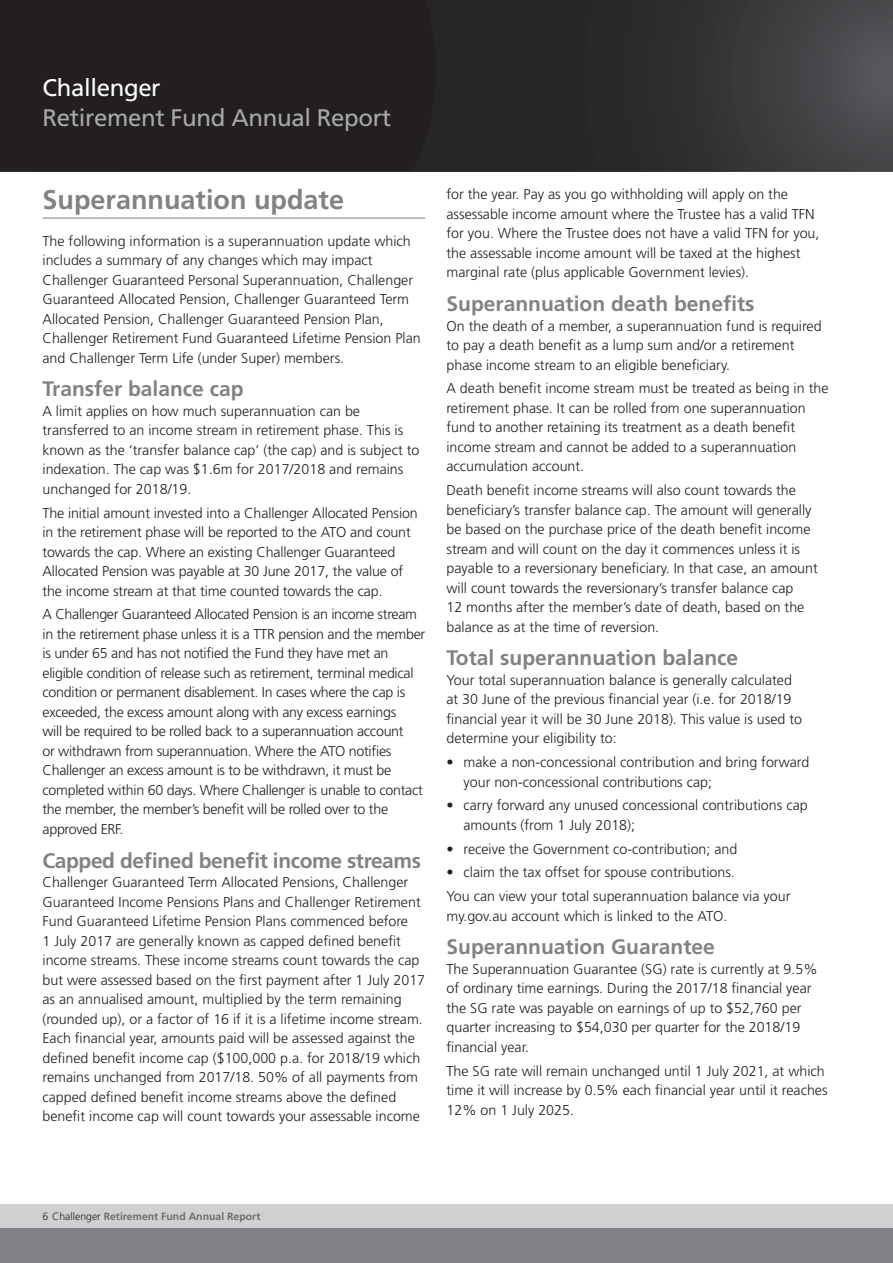
<style>
.page{position:relative;width:893px;height:1263px;background:#fff}
.page>*{position:absolute;margin:0;border:0;box-sizing:border-box;transform-origin:0 0}
.t1{font:700 27px "Frutiger";color:#808285}
.t2{font:24px "Frutiger";letter-spacing:-.015em;color:#a8a9ad}
.t3{font:24px "Frutiger";letter-spacing:-.015em;color:#fff}
.t4{font:700 21px "Frutiger";color:#808285}
.t5{font:700 21px "Frutiger";letter-spacing:-.02em;color:#808285}
.t6{font:300 14.25px/19.5px "Frutiger";color:#231f20}
.t7{font:300 14.25px/19.5px "Frutiger";letter-spacing:-.02em;color:#231f20}
.t8{font:700 10.5px "Frutiger";color:#6c6d70}
.s1{font-weight:300;color:#231f20}
</style>
<div class="page">
<svg style="left:436px;top:0;width:457px;height:171px;background:#323234"></svg>
<div style="left:0;top:1204px;width:893px;height:59px;background:#cfd0d2"></div>
<div style="left:0;top:1228px;width:893px;height:35px;background:#808285"></div>
<div style="left:0;top:0;width:436px;height:171px;background:#231f20"></div>
<hr style="left:43px;top:218px;width:382px;height:1px;background:#808285">
<h2 class="t3" style="left:43px;top:74px;width:120px">Challenger</h2>
<h2 class="t2" style="left:43px;top:104px;width:350px">Retirement Fund Annual Report</h2>
<h1 class="t1" style="left:43px;top:184px;width:303px">Superannuation update</h1>
<p class="t6" style="left:43px;top:231px;width:380px">The following information is a superannuation update which includes a summary of any changes which may impact Challenger Guaranteed Personal Superannuation, Challenger Guaranteed Allocated Pension, Challenger Guaranteed Term Allocated Pension, Challenger Guaranteed Pension Plan, Challenger Retirement Fund Guaranteed Lifetime Pension Plan and Challenger Term Life (under Super) members.</p>
<h3 class="t4" style="left:43px;top:377px;width:203px">Transfer balance cap</h3>
<p class="t6" style="left:43px;top:401px;width:378px">A limit applies on how much superannuation can be transferred to an income stream in retirement phase. This is known as the ‘transfer balance cap’ (the cap) and is subject to indexation. The cap was $1.6m for 2017/2018 and remains unchanged for 2018/19.</p>
<p class="t6" style="left:43px;top:503px;width:377px">The initial amount invested into a Challenger Allocated Pension in the retirement phase will be reported to the ATO and count towards the cap. Where an existing Challenger Guaranteed Allocated Pension was payable at 30 June 2017, the value of the income stream at that time counted towards the cap.</p>
<p class="t7" style="left:43px;top:605px;width:384px">A Challenger Guaranteed Allocated Pension is an income stream in the retirement phase unless it is a TTR pension and the member is under 65 and has not notified the Fund they have met an eligible condition of release such as retirement, terminal medical condition or permanent disablement. In cases where the cap is exceeded, the excess amount along with any excess earnings<br>will be required to be rolled back to a superannuation account<br>or withdrawn from superannuation. Where the ATO notifies Challenger an excess amount is to be withdrawn, it must be completed within 60 days. Where Challenger is unable to contact the member, the member’s benefit will be rolled over to the approved ERF.</p>
<h3 class="t5" style="left:43px;top:848px;width:380px">Capped defined benefit income streams</h3>
<p class="t6" style="left:43px;top:872px;width:384px">Challenger Guaranteed Term Allocated Pensions, Challenger Guaranteed Income Pensions Plans and Challenger Retirement Fund Guaranteed Lifetime Pension Plans commenced before<br>1 July 2017 are generally known as capped defined benefit income streams. These income streams count towards the cap but were assessed based on the first payment after 1 July 2017 as an annualised amount, multiplied by the term remaining (rounded up), or a factor of 16 if it is a lifetime income stream.<br>Each financial year, amounts paid will be assessed against the defined benefit income cap ($100,000 p.a. for 2018/19 which remains unchanged from 2017/18. 50% of all payments from capped defined benefit income streams above the defined benefit income cap will count towards your assessable income</p>
<p class="t6" style="left:446px;top:185px;width:374px">for the year. Pay as you go withholding will apply on the assessable income amount where the Trustee has a valid TFN for you. Where the Trustee does not have a valid TFN for you, the assessable income amount will be taxed at the highest marginal rate (plus applicable Government levies).</p>
<h3 class="t4" style="left:446px;top:291px;width:310px">Superannuation death benefits</h3>
<p class="t6" style="left:446px;top:316px;width:377px">On the death of a member, a superannuation fund is required to pay a death benefit as a lump sum and/or a retirement phase income stream to an eligible beneficiary.</p>
<p class="t6" style="left:446px;top:379px;width:383px">A death benefit income stream must be treated as being in the retirement phase. It can be rolled from one superannuation fund to another retaining its treatment as a death benefit income stream and cannot be added to a superannuation accumulation account.</p>
<p class="t6" style="left:446px;top:480px;width:373px">Death benefit income streams will also count towards the beneficiary’s transfer balance cap. The amount will generally be based on the purchase price of the death benefit income stream and will count on the day it commences unless it is payable to a reversionary beneficiary. In that case, an amount will count towards the reversionary’s transfer balance cap<br>12 months after the member’s date of death, based on the balance as at the time of reversion.</p>
<h3 class="t4" style="left:446px;top:646px;width:293px">Total superannuation balance</h3>
<p class="t6" style="left:446px;top:670px;width:357px">Your total superannuation balance is generally calculated at 30 June of the previous financial year (i.e. for 2018/19 financial year it will be 30 June 2018). This value is used to determine your eligibility to:</p>
<p class="t6" style="left:463px;top:752px;width:347px;text-indent:-17px">• make a non-concessional contribution and bring forward your non-concessional contributions cap;</p>
<p class="t6" style="left:463px;top:796px;width:346px;text-indent:-17px">• carry forward any unused concessional contributions cap amounts (from 1 July 2018);</p>
<p class="t6" style="left:446px;top:839px;width:292px">• receive the Government co-contribution; and</p>
<p class="t6" style="left:446px;top:861px;width:345px;line-height:23.7px">• claim the tax offset for spouse contributions.<br>You can view your total superannuation balance via your</p>
<p class="t6" style="left:446px;top:906px;width:282px">my.gov.au account which is linked to the ATO.</p>
<h3 class="t4" style="left:446px;top:935px;width:270px">Superannuation Guarantee</h3>
<p class="t6" style="left:446px;top:959px;width:373px">The Superannuation Guarantee (SG) rate is currently at 9.5% of ordinary time earnings. During the 2017/18 financial year the SG rate was payable on earnings of up to $52,760 per quarter increasing to $54,030 per quarter for the 2018/19 financial year.</p>
<p class="t6" style="left:446px;top:1061px;width:383px">The SG rate will remain unchanged until 1 July 2021, at which time it will increase by 0.5% each financial year until it reaches<br>12% on 1 July 2025.</p>
<p class="t8" style="left:43px;top:1210px;width:219px"><span class="s1">6 Challenger</span> Retirement Fund Annual Report</p>
</div>
